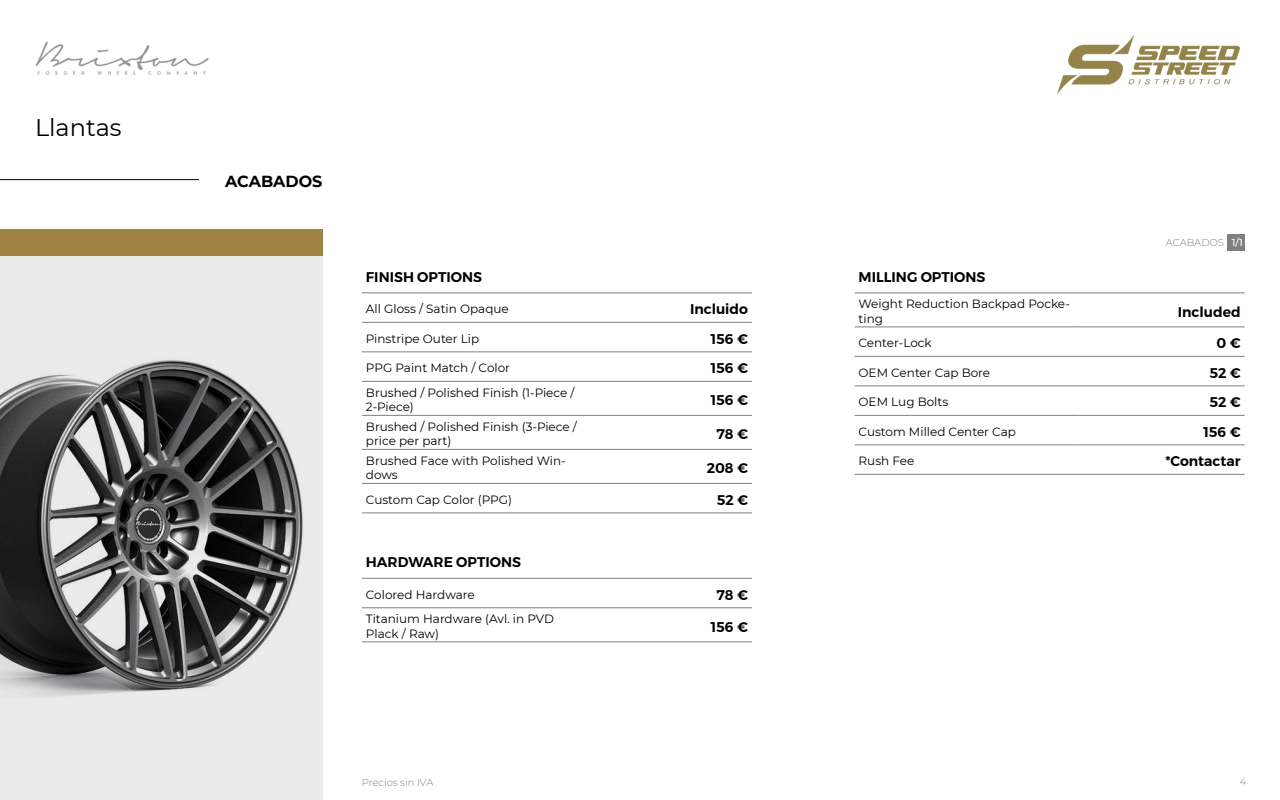
<style>
.page{position:relative;width:1280px;height:800px;background:#fff}
.page>*{position:absolute;margin:0;border:0;box-sizing:border-box;transform-origin:0 0}
.t1{font:24px "Montserrat";color:#000}
.t2{font:700 16px "Montserrat";color:#000}
.tabla1{font:600 14px "Montserrat";color:#000}
.t3{font:12px/14.4px "Montserrat";color:#000}
.t4{font:300 10px "Montserrat";color:#808080}
.s1{font-weight:500;color:#fff}
</style>
<div class="page">
<div style="left:0;top:229px;width:322px;height:28px;background:#9f8344"></div>
<img style="left:1057px;top:35px;width:183px;height:60px">
<div style="left:1227px;top:235px;width:18px;height:16px;background:#808080"></div>
<img style="left:35px;top:41px;width:174px;height:34px">
<hr style="left:0;top:179px;width:199px;height:1px;background:#000">
<hr style="left:586px;top:293px;width:166px;height:1px;background:#808080">
<hr style="left:362px;top:322px;width:224px;height:1px;background:#808080">
<hr style="left:586px;top:322px;width:166px;height:1px;background:#808080">
<hr style="left:362px;top:352px;width:224px;height:1px;background:#808080">
<hr style="left:586px;top:352px;width:166px;height:1px;background:#808080">
<hr style="left:362px;top:381px;width:224px;height:1px;background:#808080">
<hr style="left:586px;top:381px;width:166px;height:1px;background:#808080">
<hr style="left:362px;top:415px;width:224px;height:1px;background:#808080">
<hr style="left:586px;top:415px;width:166px;height:1px;background:#808080">
<hr style="left:362px;top:449px;width:224px;height:1px;background:#808080">
<hr style="left:586px;top:449px;width:166px;height:1px;background:#808080">
<hr style="left:362px;top:483px;width:224px;height:1px;background:#808080">
<hr style="left:586px;top:483px;width:166px;height:1px;background:#808080">
<hr style="left:362px;top:513px;width:224px;height:1px;background:#808080">
<hr style="left:586px;top:513px;width:166px;height:1px;background:#808080">
<hr style="left:362px;top:293px;width:224px;height:1px;background:#808080">
<hr style="left:1079px;top:293px;width:166px;height:1px;background:#808080">
<hr style="left:855px;top:327px;width:224px;height:1px;background:#808080">
<hr style="left:1079px;top:327px;width:166px;height:1px;background:#808080">
<hr style="left:855px;top:356px;width:224px;height:1px;background:#808080">
<hr style="left:1079px;top:356px;width:166px;height:1px;background:#808080">
<hr style="left:855px;top:386px;width:224px;height:1px;background:#808080">
<hr style="left:1079px;top:386px;width:166px;height:1px;background:#808080">
<hr style="left:855px;top:415px;width:224px;height:1px;background:#808080">
<hr style="left:1079px;top:415px;width:166px;height:1px;background:#808080">
<hr style="left:855px;top:445px;width:224px;height:1px;background:#808080">
<hr style="left:1079px;top:445px;width:166px;height:1px;background:#808080">
<hr style="left:855px;top:474px;width:224px;height:1px;background:#808080">
<hr style="left:1079px;top:474px;width:166px;height:1px;background:#808080">
<hr style="left:855px;top:293px;width:224px;height:1px;background:#808080">
<hr style="left:586px;top:578px;width:166px;height:1px;background:#808080">
<hr style="left:362px;top:608px;width:224px;height:1px;background:#808080">
<hr style="left:586px;top:608px;width:166px;height:1px;background:#808080">
<hr style="left:362px;top:642px;width:224px;height:1px;background:#808080">
<hr style="left:586px;top:642px;width:166px;height:1px;background:#808080">
<hr style="left:362px;top:578px;width:224px;height:1px;background:#808080">
<img style="left:0;top:257px;width:322px;height:543px">
<p class="t1" style="left:35px;top:111px;width:88px">Llantas</p>
<p class="t2" style="left:225px;top:169px;width:99px">ACABADOS</p>
<p class="tabla1" style="left:366px;top:265px;width:118px">FINISH OPTIONS</p>
<p class="t3" style="left:366px;top:302px;width:144px">All Gloss / Satin Opaque</p>
<p class="tabla1" style="left:690px;top:298px;width:59px">Incluido</p>
<p class="t3" style="left:366px;top:331px;width:115px">Pinstripe Outer Lip</p>
<p class="tabla1" style="left:711px;top:328px;width:39px">156 €</p>
<p class="t3" style="left:366px;top:361px;width:146px">PPG Paint Match / Color</p>
<p class="tabla1" style="left:711px;top:357px;width:39px">156 €</p>
<p class="t3" style="left:366px;top:385px;width:210px">Brushed / Polished Finish (1-Piece /<br>2-Piece)</p>
<p class="tabla1" style="left:711px;top:389px;width:39px">156 €</p>
<p class="t3" style="left:366px;top:419px;width:212px">Brushed / Polished Finish (3-Piece / price per part)</p>
<p class="tabla1" style="left:717px;top:423px;width:33px">78 €</p>
<p class="t3" style="left:366px;top:453px;width:201px">Brushed Face with Polished Win&shy;dows</p>
<p class="tabla1" style="left:707px;top:457px;width:43px">208 €</p>
<p class="t3" style="left:366px;top:492px;width:148px">Custom Cap Color (PPG)</p>
<p class="tabla1" style="left:717px;top:489px;width:33px">52 €</p>
<p class="tabla1" style="left:366px;top:551px;width:157px">HARDWARE OPTIONS</p>
<p class="t3" style="left:366px;top:587px;width:110px">Colored Hardware</p>
<p class="tabla1" style="left:717px;top:584px;width:33px">78 €</p>
<p class="t3" style="left:366px;top:612px;width:190px">Titanium Hardware (Avl. in PVD<br>Plack / Raw)</p>
<p class="tabla1" style="left:711px;top:616px;width:39px">156 €</p>
<p class="t4" style="left:1166px;top:236px;width:79px">ACABADOS <span class="s1">1/1</span></p>
<p class="tabla1" style="left:859px;top:265px;width:128px">MILLING OPTIONS</p>
<p class="t3" style="left:859px;top:297px;width:213px">Weight Reduction Backpad Pocke&shy;ting</p>
<p class="tabla1" style="left:1178px;top:301px;width:64px">Included</p>
<p class="t3" style="left:859px;top:336px;width:75px">Center-Lock</p>
<p class="tabla1" style="left:1217px;top:332px;width:26px">0 €</p>
<p class="t3" style="left:859px;top:365px;width:133px">OEM Center Cap Bore</p>
<p class="tabla1" style="left:1209px;top:362px;width:33px">52 €</p>
<p class="t3" style="left:859px;top:395px;width:91px">OEM Lug Bolts</p>
<p class="tabla1" style="left:1209px;top:391px;width:33px">52 €</p>
<p class="t3" style="left:859px;top:424px;width:159px">Custom Milled Center Cap</p>
<p class="tabla1" style="left:1203px;top:421px;width:39px">156 €</p>
<p class="t3" style="left:859px;top:454px;width:57px">Rush Fee</p>
<p class="tabla1" style="left:1165px;top:450px;width:77px">*Contactar</p>
<p class="t4" style="left:362px;top:776px;width:73px">Precios sin IVA</p>
<p class="t4" style="left:1240px;top:774px;width:8px">4</p>
</div>
